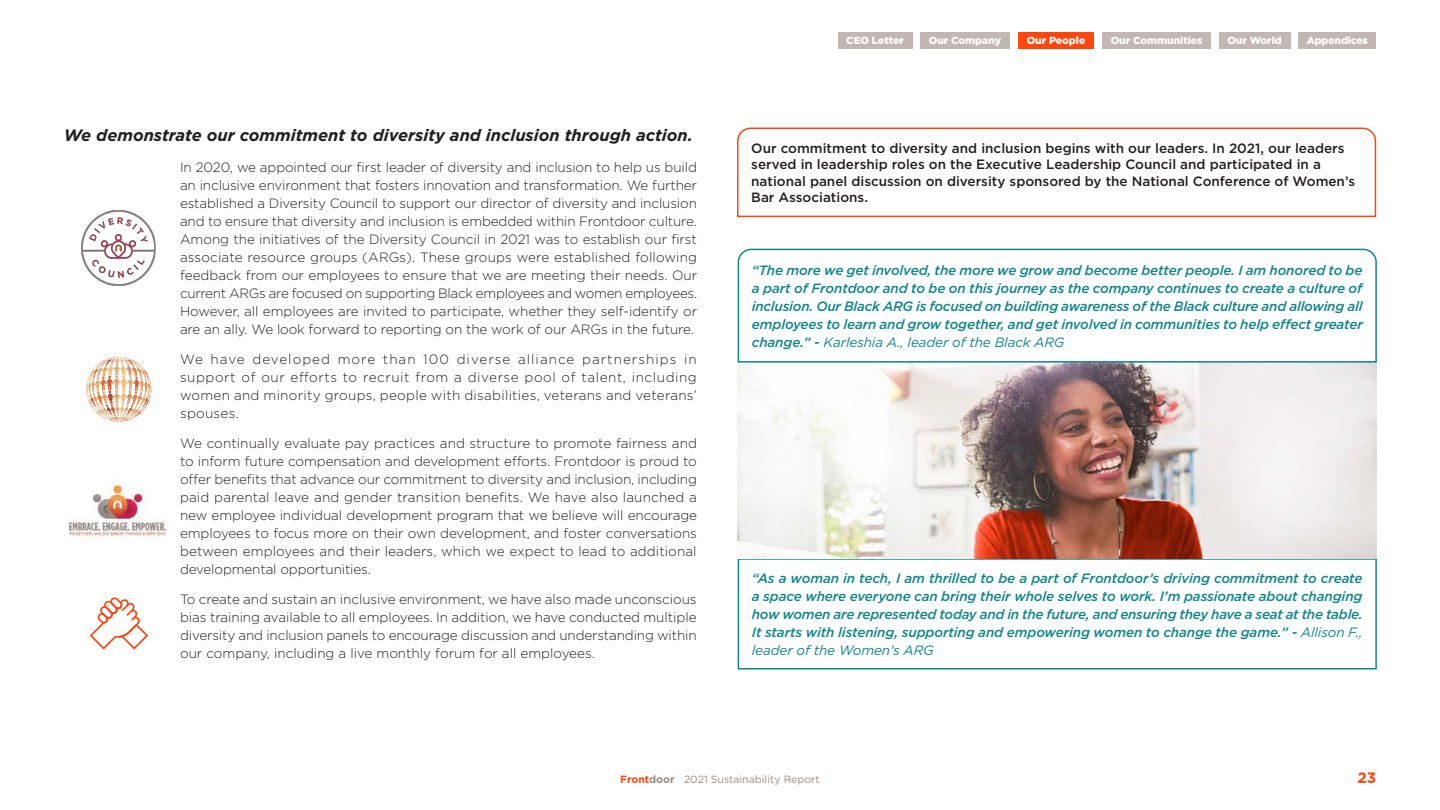
<style>
.page{position:relative;width:1440px;height:810px;background:#fff}
.page>*{position:absolute;margin:0;border:0;box-sizing:border-box;transform-origin:0 0}
.t1{font:italic 700 16.5px "Gotham";color:#231f20}
.t2{font:700 15px "Gotham";color:#ff460f}
.t3{font:300 13.5px/18px "Gotham";color:#231f20;text-align:justify}
.t4{font:italic 500 13.5px/18px "Gotham";letter-spacing:-.01em;color:#0e8589;text-align:justify}
.t5{font:500 13.5px/16.5px "Gotham";color:#231f20}
.t6{font:10.5px "Gotham";color:#998b83}
.t7{font:900 10.35px "Gotham";color:#fff}
.s1{font-weight:400}
.s2{font-weight:700;color:#ff460f}
.s3{font-weight:700}
</style>
<div class="page">
<img style="left:81px;top:210px;width:75px;height:75px">
<svg style="left:86px;top:357px;width:65px;height:65px"></svg>
<img style="left:68px;top:483px;width:99px;height:56px">
<svg style="left:90px;top:597px;width:58px;height:52px"></svg>
<svg style="left:737px;top:127px;width:640px;height:91px"></svg>
<div style="left:738px;top:558px;width:639px;height:112px;border:1px solid #0e8589"></div>
<img style="left:737px;top:363px;width:640px;height:195px">
<svg style="left:737px;top:248px;width:640px;height:115px"></svg>
<div style="left:838px;top:33px;width:74px;height:16px;background:#c2b7b3"></div>
<div style="left:920px;top:33px;width:89px;height:16px;background:#c2b7b3"></div>
<div style="left:1018px;top:33px;width:75px;height:16px;background:#ff460f"></div>
<div style="left:1102px;top:33px;width:108px;height:16px;background:#c2b7b3"></div>
<div style="left:1219px;top:33px;width:71px;height:16px;background:#c2b7b3"></div>
<div style="left:1298px;top:33px;width:78px;height:16px;background:#c2b7b3"></div>
<p class="t1" style="left:64px;top:124px;width:631px">We demonstrate our commitment to diversity and inclusion through action.</p>
<p class="t3" style="left:180px;top:158px;width:519px">In 2020, we appointed our first leader of diversity and inclusion to help us build an inclusive environment that fosters innovation and transformation. We further established a Diversity Council to support our director of diversity and inclusion and to ensure that diversity and inclusion is embedded within Frontdoor culture.<br>Among the initiatives of the Diversity Council in 2021 was to establish our first associate resource groups (ARGs). These groups were established following feedback from our employees to ensure that we are meeting their needs. Our current ARGs are focused on supporting Black employees and women employees.<br>However, all employees are invited to participate, whether they self-identify or are an ally. We look forward to reporting on the work of our ARGs in the future.</p>
<p class="t3" style="left:180px;top:350px;width:518px">We have developed more than 100 diverse alliance partnerships in support of our efforts to recruit from a diverse pool of talent, including women and minority groups, people with disabilities, veterans and veterans’ spouses.</p>
<p class="t3" style="left:180px;top:434px;width:519px">We continually evaluate pay practices and structure to promote fairness and to inform future compensation and development efforts. Frontdoor is proud to offer benefits that advance our commitment to diversity and inclusion, including paid parental leave and gender transition benefits. We have also launched a new employee individual development program that we believe will encourage employees to focus more on their own development, and foster conversations between employees and their leaders, which we expect to lead to additional developmental opportunities.</p>
<p class="t3" style="left:180px;top:589px;width:518px">To create and sustain an inclusive environment, we have also made unconscious bias training available to all employees. In addition, we have conducted multiple diversity and inclusion panels to encourage discussion and understanding within our company, including a live monthly forum for all employees.</p>
<p class="t7" style="left:846px;top:34px;width:59px">CEO Letter</p>
<p class="t7" style="left:929px;top:34px;width:74px">Our Company</p>
<p class="t7" style="left:1027px;top:34px;width:60px">Our People</p>
<p class="t7" style="left:1110px;top:34px;width:93px">Our Communities</p>
<p class="t7" style="left:1227px;top:34px;width:56px">Our World</p>
<p class="t7" style="left:1306px;top:34px;width:63px">Appendices</p>
<p class="t5" style="left:751px;top:139px;width:605px">Our commitment to diversity and inclusion begins with our leaders. In 2021, our leaders served in leadership roles on the Executive Leadership Council and participated in a national panel discussion on diversity sponsored by the National Conference of Women’s Bar Associations.</p>
<p class="t4" style="left:752px;top:261px;width:612px">“The more we get involved, the more we grow and become better people. I am honored to be a part of Frontdoor and to be on this journey as the company continues to create a culture of inclusion. Our Black ARG is focused on building awareness of the Black culture and allowing all employees to learn and grow together, and get involved in communities to help effect greater change.” - <span class="s1">Karleshia A., leader of the Black ARG</span></p>
<p class="t4" style="left:752px;top:569px;width:612px">“As a woman in tech, I am thrilled to be a part of Frontdoor’s driving commitment to create a space where everyone can bring their whole selves to work. I’m passionate about changing how women are represented today and in the future, and ensuring they have a seat at the table.<br>It starts with listening, supporting and empowering women to change the game.” - <span class="s1">Allison F., leader of the Women’s ARG</span></p>
<p class="t6" style="left:620px;top:773px;width:201px"><span class="s2">Front</span><span class="s3">door</span> 2021 Sustainability Report</p>
<p class="t2" style="left:1357px;top:768px;width:20px">23</p>
</div>
